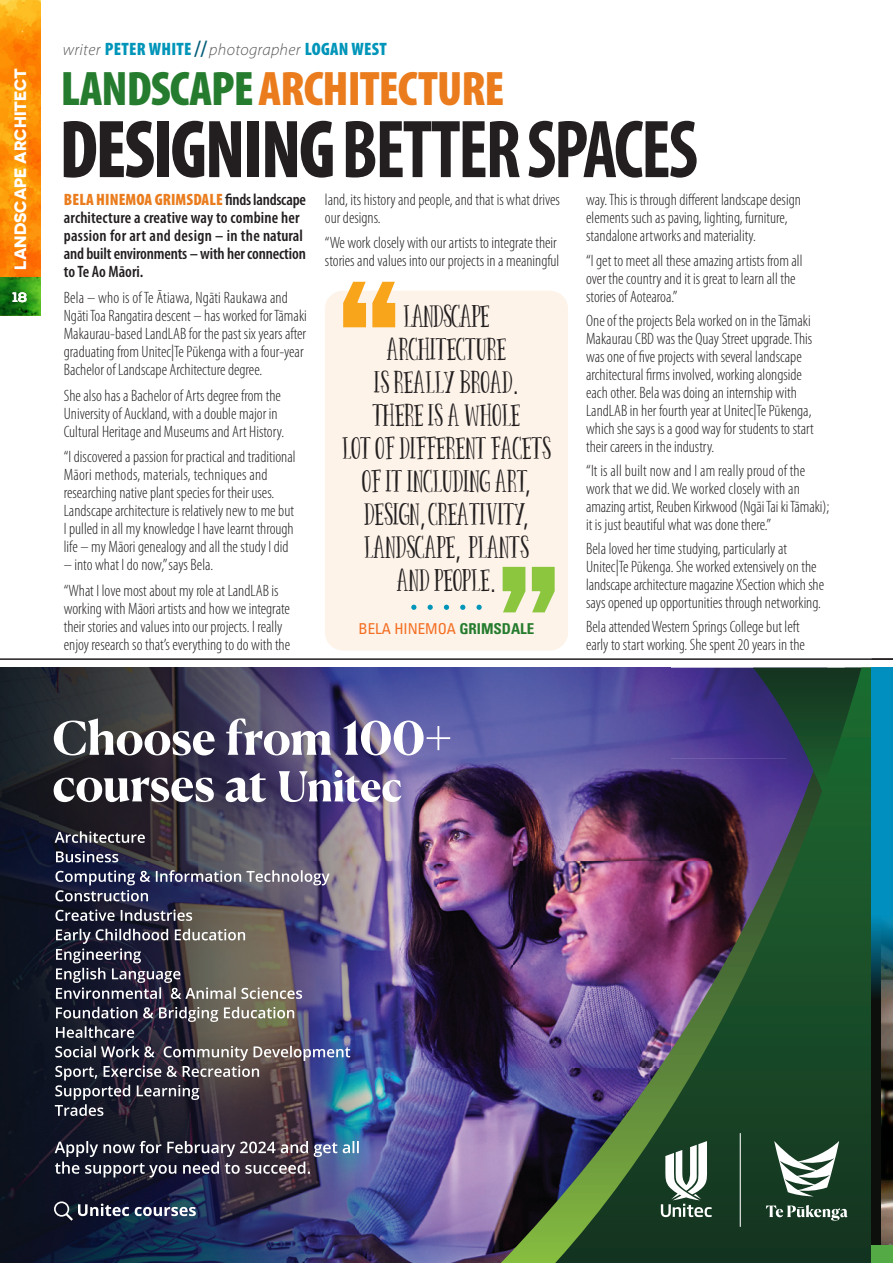
<style>
.page{position:relative;width:893px;height:1263px;background:#fff}
.page>*{position:absolute;margin:0;border:0;box-sizing:border-box;transform-origin:0 0}
.BODY_COPY-Myriad_Pro{font:700 condensed 82.8px "Myriad Pro";letter-spacing:-.03em;color:#231f20;scale:.9 1}
.BODY_COPY-Myriad_Pro-2{font:900 condensed 48.75px "Myriad Pro";letter-spacing:-.02em;color:#ea7c1d}
.BODY_INTRO-Myriad_Pr{font:27px/33px "Panda Tired Caps";letter-spacing:.005em;color:#231f20;text-align:center}
.BODY_COPY-Myriad_Pro-3{font:900 condensed 18px "Myriad Pro";letter-spacing:.015em;color:#0095b9}
.BODY_COPY_issue__6{font:300 condensed 16.5px/18px "Myriad Pro";color:#231f20}
.BODY_COPY_issue__6-2{font:600 condensed 16.5px/18px "Myriad Pro";color:#231f20}
.t1{font:700 16.5px "Novecentosanswide";color:#fff}
.BODY_INTRO-Myriad_Pr-2{font:condensed 15px "Univers";color:#f36e21}
.t2{font:700 13.5px "Nexa";color:#fff}
.s1{font-weight:300;font-style:italic;font-stretch:normal;font-size:16.5px;color:#57585a}
.s2{font-weight:600;font-size:22.5px;color:#005c78}
.s3{color:#257c2e}
.s4{font-weight:900}
.s5{font-weight:900;color:#ea7c1d}
.s6{font-family:"Univers";font-weight:300;font-stretch:condensed;font-size:33.75px}
.s7{font-weight:700;color:#257c2e}
</style>
<div class="page">
<img style="left:0;top:0;width:40px;height:277px">
<img style="left:0;top:277px;width:40px;height:38px">
<hr style="left:0;top:658px;width:893px;height:2px;background:#231f20">
<img style="left:0;top:668px;width:501px;height:595px">
<img style="left:501px;top:668px;width:54px;height:595px">
<img style="left:555px;top:668px;width:317px;height:595px">
<svg style="left:661px;top:1133px;width:186px;height:94px"></svg>
<svg style="left:54px;top:1201px;width:142px;height:20px;background:#455065"></svg>
<svg style="left:55px;top:1046px;width:295px;height:70px;background:#4d4d5b"></svg>
<svg style="left:56px;top:1007px;width:238px;height:31px;background:#5f5c5e"></svg>
<svg style="left:56px;top:929px;width:246px;height:70px;background:#5e5a5f"></svg>
<svg style="left:55px;top:909px;width:137px;height:12px;background:#62626e"></svg>
<svg style="left:55px;top:870px;width:275px;height:31px;background:#565673"></svg>
<svg style="left:56px;top:851px;width:62px;height:11px"></svg>
<svg style="left:55px;top:831px;width:90px;height:12px"></svg>
<svg style="left:54px;top:770px;width:347px;height:32px"></svg>
<svg style="left:54px;top:718px;width:396px;height:37px"></svg>
<svg style="left:55px;top:1141px;width:304px;height:36px;background:#525265"></svg>
<div style="left:325px;top:291px;width:243px;height:360px;background:#fdf2e7;border-radius:18px"></div>
<svg style="left:343px;top:282px;width:23px;height:45px"></svg>
<svg style="left:372px;top:282px;width:23px;height:45px"></svg>
<svg style="left:532px;top:567px;width:23px;height:45px"></svg>
<svg style="left:503px;top:567px;width:22px;height:45px"></svg>
<svg style="left:460px;top:605px;width:5px;height:5px"></svg>
<svg style="left:476px;top:605px;width:6px;height:5px"></svg>
<svg style="left:411px;top:605px;width:5px;height:5px"></svg>
<svg style="left:428px;top:605px;width:5px;height:5px"></svg>
<svg style="left:444px;top:605px;width:5px;height:5px"></svg>
<div style="left:872px;top:1244px;width:21px;height:19px;background:#54ab46"></div>
<div style="left:872px;top:668px;width:21px;height:576px;background:#0c0f0c"></div>
<img style="left:881px;top:999px;width:12px;height:245px">
<svg style="left:753px;top:668px;width:140px;height:325px;background:#21564f"></svg>
<p class="t1" style="left:10px;top:270px;width:203px;rotate:-90deg">LANDSCAPE ARCHITECT</p>
<p class="t2" style="left:13px;top:289px;width:16px">18</p>
<p class="BODY_COPY-Myriad_Pro-3" style="left:63px;top:37px;width:326px"><span class="s1">writer</span> PETER WHITE <span class="s2">//</span> <span class="s1">photographer</span> LOGAN WEST</p>
<p class="BODY_COPY-Myriad_Pro-2" style="left:61px;top:57px;width:445px"><span class="s3">LANDSCAPE</span> ARCHITECTURE</p>
<p class="BODY_COPY-Myriad_Pro" style="left:59px;top:98px;width:711px"><span class="s4">DESIGNING</span>BETTER SPACES</p>
<p class="BODY_COPY_issue__6-2" style="left:64px;top:191px;width:244px"><span class="s5">BELA HINEMOA GRIMSDALE</span> finds landscape architecture a creative way to combine her passion for art and design – in the natural and built environments – with her connection to Te Ao Māori.</p>
<p class="BODY_COPY_issue__6" style="left:64px;top:288px;width:245px">Bela – who is of Te Ātiawa, Ngāti Raukawa and Ngāti Toa Rangatira descent – has worked for Tāmaki Makaurau-based LandLAB for the past six years after graduating from Unitec|Te Pūkenga with a four-year Bachelor of Landscape Architecture degree.</p>
<p class="BODY_COPY_issue__6" style="left:64px;top:386px;width:222px">She also has a Bachelor of Arts degree from the<br>University of Auckland, with a double major in<br>Cultural Heritage and Museums and Art History.</p>
<p class="BODY_COPY_issue__6" style="left:64px;top:448px;width:233px">“I discovered a passion for practical and traditional Māori methods, materials, techniques and researching native plant species for their uses.<br>Landscape architecture is relatively new to me but I pulled in all my knowledge I have learnt through life – my Māori genealogy and all the study I did</p>
<p class="BODY_COPY_issue__6" style="left:64px;top:556px;width:151px">– into what I do now,” says Bela.</p>
<p class="BODY_COPY_issue__6" style="left:64px;top:581px;width:228px">“What I love most about my role at LandLAB is working with Māori artists and how we integrate their stories and values into our projects. I really enjoy research so that’s everything to do with the</p>
<p class="BODY_COPY_issue__6" style="left:325px;top:191px;width:236px">land, its history and people, and that is what drives our designs.</p>
<p class="BODY_COPY_issue__6" style="left:325px;top:233px;width:236px">“We work closely with our artists to integrate their stories and values into our projects in a meaningful</p>
<p class="BODY_INTRO-Myriad_Pr" style="left:342px;top:301px;width:210px">LANDSCAPE<br>ARCHITECTURE<br>IS REALLY BROAD<span class="s6">.<br></span>THERE IS A WHOLE<br>LOT OF DIFFERENT FACETS<br>OF IT INCLUDING ART<span class="s6">,<br></span>DESIGN<span class="s6">,</span>CREATIVITY<span class="s6">,<br></span>LANDSCAPE<span class="s6">,</span> PLANTS<br>AND PEOPLE<span class="s6">.</span></p>
<p class="BODY_INTRO-Myriad_Pr-2" style="left:359px;top:619px;width:177px">BELA HINEMOA <span class="s7">GRIMSDALE</span></p>
<p class="BODY_COPY_issue__6" style="left:586px;top:191px;width:216px">way. This is through different landscape design elements such as paving, lighting, furniture, standalone artworks and materiality.</p>
<p class="BODY_COPY_issue__6" style="left:586px;top:251px;width:218px">“I get to meet all these amazing artists from all over the country and it is great to learn all the stories of Aotearoa.”</p>
<p class="BODY_COPY_issue__6" style="left:586px;top:311px;width:229px">One of the projects Bela worked on in the Tāmaki Makaurau CBD was the Quay Street upgrade. This was one of five projects with several landscape architectural firms involved, working alongside each other. Bela was doing an internship with LandLAB in her fourth year at Unitec|Te Pūkenga, which she says is a good way for students to start their careers in the industry.</p>
<p class="BODY_COPY_issue__6" style="left:586px;top:461px;width:245px">“It is all built now and I am really proud of the work that we did. We worked closely with an amazing artist, Reuben Kirkwood (Ngāi Tai ki Tāmaki); it is just beautiful what was done there.”</p>
<p class="BODY_COPY_issue__6" style="left:586px;top:539px;width:239px">Bela loved her time studying, particularly at Unitec|Te Pūkenga. She worked extensively on the landscape architecture magazine XSection which she says opened up opportunities through networking.</p>
<p class="BODY_COPY_issue__6" style="left:586px;top:618px;width:220px">Bela attended Western Springs College but left early to start working. She spent 20 years in the</p>
</div>
